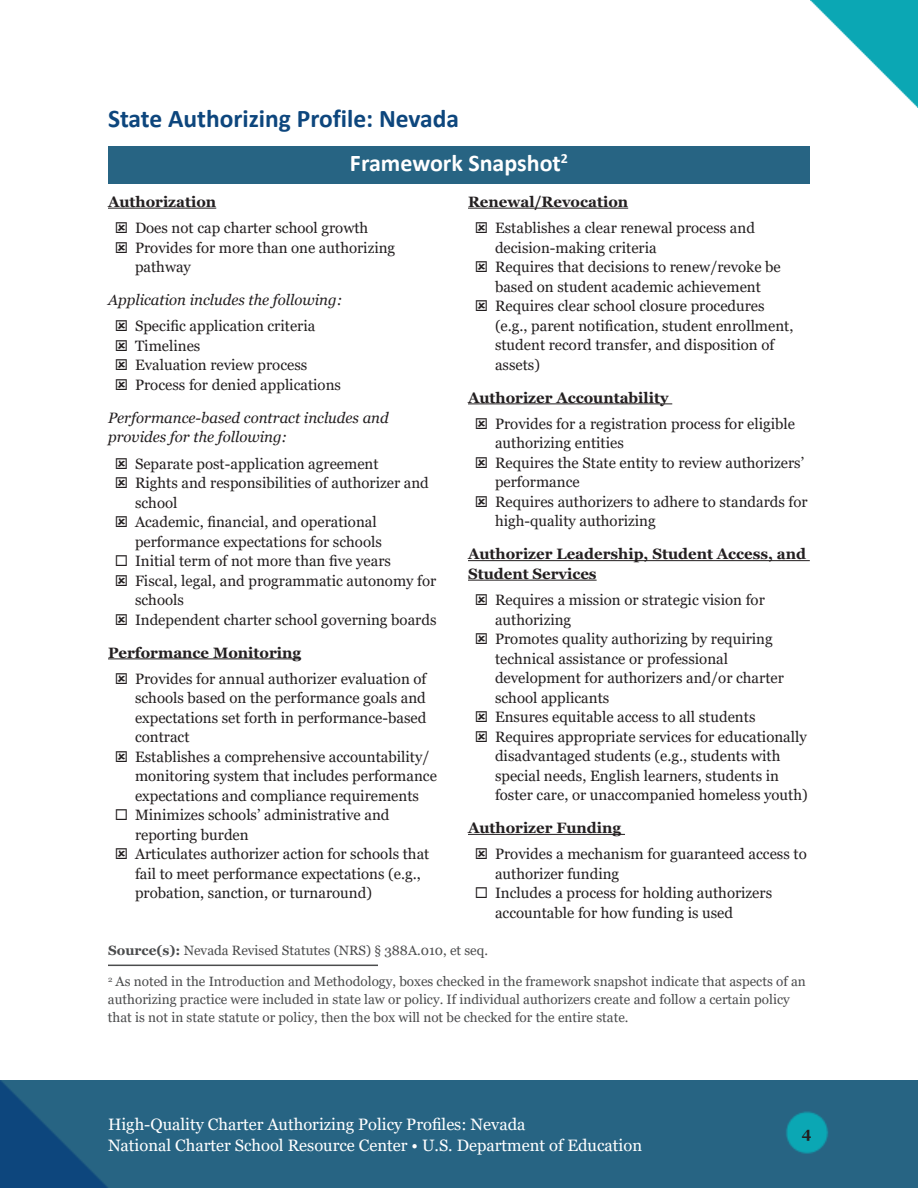
<style>
.page{position:relative;width:918px;height:1188px;background:#fff}
.page>*{position:absolute;margin:0;border:0;box-sizing:border-box;transform-origin:0 0}
.t1{font:700 25.5px "Calibri";color:#0d467d}
.t2{font:700 24px "Calibri";color:#fff}
.t3{font:16.5px/21px "Georgia";color:#fff}
.t4{font:15px/19.5px "Georgia";color:#231f20}
.t5{font:700 15px/19.5px "Georgia";color:#231f20}
.t6{font:italic 15px/19.5px "Georgia";color:#231f20}
.t7{font:13.5px/18px "Georgia";color:#4b4c4d}
.s1{font-weight:700}
</style>
<div class="page">
<img style="left:0;top:1080px;width:918px;height:108px">
<img style="left:810px;top:0;width:108px;height:108px">
<div style="left:108px;top:146px;width:702px;height:38px;background:#276483"></div>
<hr style="left:108px;top:208px;width:108px;height:1px;background:#231f20">
<hr style="left:108px;top:658px;width:193px;height:1px;background:#231f20">
<hr style="left:468px;top:208px;width:160px;height:1px;background:#231f20">
<hr style="left:468px;top:403px;width:204px;height:1px;background:#231f20">
<hr style="left:468px;top:560px;width:342px;height:1px;background:#231f20">
<hr style="left:468px;top:580px;width:129px;height:1px;background:#231f20">
<hr style="left:468px;top:834px;width:157px;height:1px;background:#231f20">
<hr style="left:108px;top:965px;width:270px;height:1px;background:#4b4c4d">
<h2 class="t1" style="left:108px;top:101px;width:353px">State Authorizing Profile: Nevada</h2>
<h2 class="t2" style="left:350px;top:146px;width:220px">Framework Snapshot<sup>2</sup></h2>
<h4 class="t5" style="left:108px;top:192px;width:110px">Authorization</h4>
<p class="t4" style="left:135px;top:218px;width:235px">Does not cap charter school growth</p>
<p class="t4" style="left:135px;top:238px;width:262px">Provides for more than one authorizing pathway</p>
<p class="t6" style="left:108px;top:290px;width:236px">Application includes the following:</p>
<p class="t4" style="left:135px;top:317px;width:182px">Specific application criteria</p>
<p class="t4" style="left:135px;top:336px;width:67px">Timelines</p>
<p class="t4" style="left:135px;top:356px;width:174px">Evaluation review process</p>
<p class="t4" style="left:135px;top:375px;width:208px">Process for denied applications</p>
<p class="t6" style="left:108px;top:408px;width:282px">Performance-based contract includes and provides for the following:</p>
<p class="t4" style="left:135px;top:454px;width:245px">Separate post-application agreement</p>
<p class="t4" style="left:135px;top:473px;width:295px">Rights and responsibilities of authorizer and school</p>
<p class="t4" style="left:135px;top:512px;width:248px">Academic, financial, and operational performance expectations for schools</p>
<p class="t4" style="left:135px;top:551px;width:257px">Initial term of not more than five years</p>
<p class="t4" style="left:135px;top:571px;width:303px">Fiscal, legal, and programmatic autonomy for schools</p>
<p class="t4" style="left:135px;top:610px;width:303px">Independent charter school governing boards</p>
<h4 class="t5" style="left:108px;top:643px;width:195px">Performance Monitoring</h4>
<p class="t4" style="left:135px;top:669px;width:293px;text-align:justify">Provides for annual authorizer evaluation of schools based on the performance goals and expectations set forth in performance-based contract</p>
<p class="t4" style="left:135px;top:747px;width:304px">Establishes a comprehensive accountability/ monitoring system that includes performance expectations and compliance requirements</p>
<p class="t4" style="left:135px;top:806px;width:256px">Minimizes schools’ administrative and reporting burden</p>
<p class="t4" style="left:135px;top:845px;width:296px">Articulates authorizer action for schools that fail to meet performance expectations (e.g., probation, sanction, or turnaround)</p>
<h4 class="t5" style="left:468px;top:192px;width:162px">Renewal/Revocation</h4>
<p class="t4" style="left:495px;top:218px;width:261px">Establishes a clear renewal process and decision-making criteria</p>
<p class="t4" style="left:495px;top:257px;width:287px">Requires that decisions to renew/revoke be based on student academic achievement</p>
<p class="t4" style="left:495px;top:296px;width:300px">Requires clear school closure procedures (e.g., parent notification, student enrollment, student record transfer, and disposition of assets)</p>
<h4 class="t5" style="left:468px;top:388px;width:202px">Authorizer Accountability</h4>
<p class="t4" style="left:495px;top:414px;width:302px">Provides for a registration process for eligible authorizing entities</p>
<p class="t4" style="left:495px;top:453px;width:311px">Requires the State entity to review authorizers’ performance</p>
<p class="t4" style="left:495px;top:492px;width:314px">Requires authorizers to adhere to standards for high-quality authorizing</p>
<h4 class="t5" style="left:468px;top:544px;width:340px">Authorizer Leadership, Student Access, and<br>Student Services</h4>
<p class="t4" style="left:495px;top:590px;width:271px">Requires a mission or strategic vision for authorizing</p>
<p class="t4" style="left:495px;top:629px;width:290px">Promotes quality authorizing by requiring technical assistance or professional development for authorizers and/or charter school applicants</p>
<p class="t4" style="left:495px;top:707px;width:262px">Ensures equitable access to all students</p>
<p class="t4" style="left:495px;top:727px;width:314px">Requires appropriate services for educationally disadvantaged students (e.g., students with special needs, English learners, students in foster care, or unaccompanied homeless youth)</p>
<h4 class="t5" style="left:468px;top:818px;width:155px">Authorizer Funding</h4>
<p class="t4" style="left:495px;top:845px;width:313px">Provides a mechanism for guaranteed access to authorizer funding</p>
<p class="t4" style="left:495px;top:884px;width:279px">Includes a process for holding authorizers accountable for how funding is used</p>
<p class="t7" style="left:108px;top:941px;width:381px"><span class="s1">Source(s):</span> Nevada Revised Statutes (NRS) § 388A.010, et seq.</p>
<p class="t7" style="left:108px;top:973px;width:699px"><sup>2</sup> As noted in the Introduction and Methodology, boxes checked in the framework snapshot indicate that aspects of an authorizing practice were included in state law or policy. If individual authorizers create and follow a certain policy that is not in state statute or policy, then the box will not be checked for the entire state.</p>
<p class="t3" style="left:108px;top:1114px;width:536px">High-Quality Charter Authorizing Policy Profiles: Nevada<br>National Charter School Resource Center • U.S. Department of Education</p>
<p class="t5" style="left:802px;top:1123px;width:11px">4</p>
</div>
